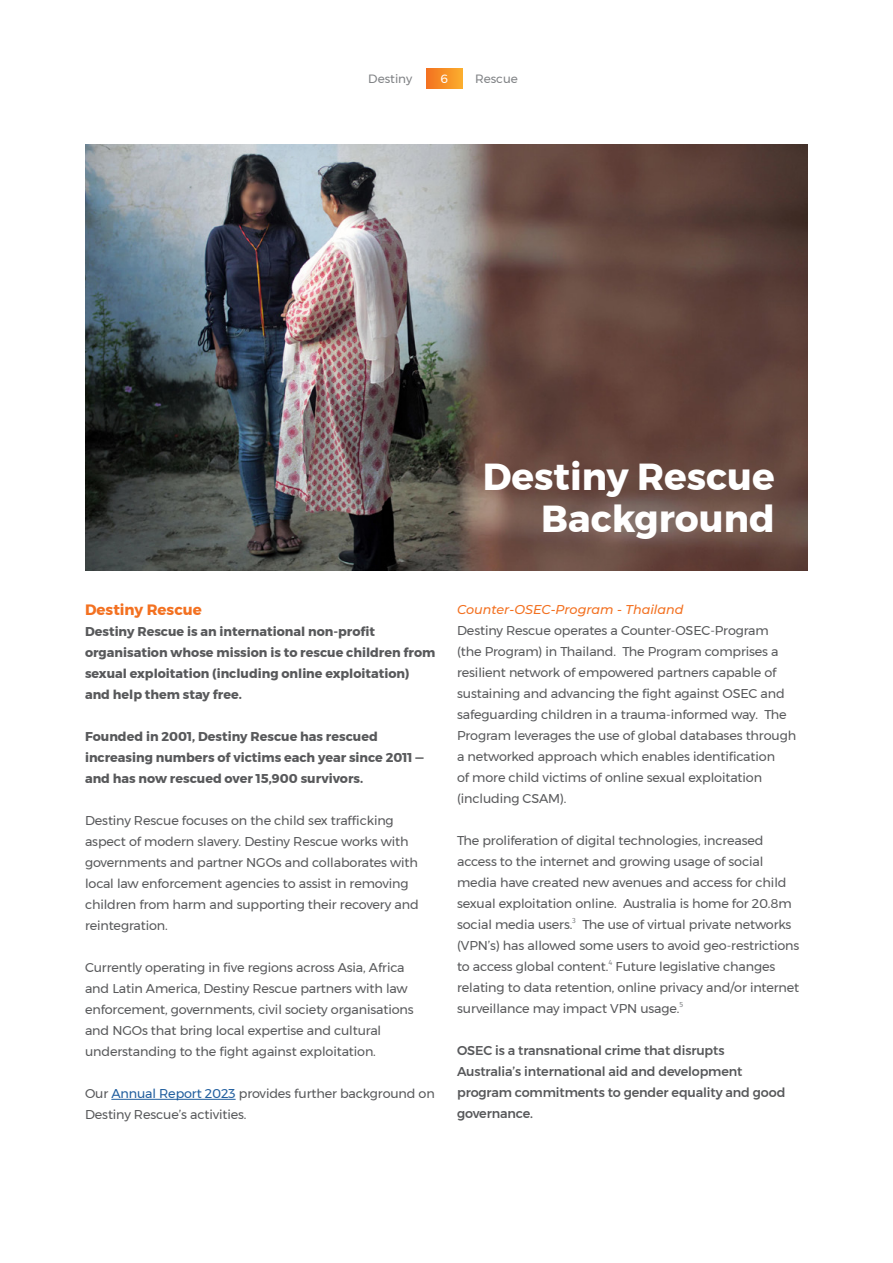
<style>
.page{position:relative;width:893px;height:1263px;background:#fff}
.page>*{position:absolute;margin:0;border:0;box-sizing:border-box;transform-origin:0 0}
.t1{font:700 37.5px/42px "Montserrat";color:#fff;text-align:right}
.t2{font:700 15px "Montserrat";color:#f37121}
.t3{font:12.75px/21px "Montserrat";letter-spacing:-.01em;color:#58595b}
.t4{font:700 12.75px/21px "Montserrat";color:#58595b}
.t5{font:500 12.75px/21px "Montserrat";letter-spacing:-.01em;color:#58595b}
.t6{font:italic 500 12.75px "Montserrat";color:#f37121}
.t7{font:12px "Montserrat";color:#808285}
.t8{font:12px "Montserrat";color:#fff}
.t9{font:7.5px "Fira Sans";color:#808285}
.s1{color:#215e9e}
</style>
<div class="page">
<img style="left:85px;top:145px;width:723px;height:425px">
<hr style="left:111px;top:1099px;width:125px;height:1px;background:#215e9e">
<div style="left:426px;top:69px;width:36px;height:20px;background:linear-gradient(to right,#f37120,#fbab2d)"></div>
<p class="t7" style="left:368px;top:70px;width:45px">Destiny</p>
<p class="t8" style="left:440px;top:70px;width:9px">6</p>
<p class="t7" style="left:475px;top:70px;width:44px">Rescue</p>
<h1 class="t1" style="left:483px;top:456px;width:293px">Destiny Rescue<br>Background</h1>
<p class="t2" style="left:85px;top:598px;width:118px">Destiny Rescue</p>
<p class="t4" style="left:85px;top:621px;width:352px">Destiny Rescue is an international non-profit organisation whose mission is to rescue children from sexual exploitation (including online exploitation) and help them stay free.</p>
<p class="t4" style="left:85px;top:726px;width:340px">Founded in 2001, Destiny Rescue has rescued increasing numbers of victims each year since 2011 — and has now rescued over 15,900 survivors.</p>
<p class="t3" style="left:85px;top:810px;width:335px">Destiny Rescue focuses on the child sex trafficking aspect of modern slavery. Destiny Rescue works with governments and partner NGOs and collaborates with local law enforcement agencies to assist in removing children from harm and supporting their recovery and reintegration.</p>
<p class="t3" style="left:85px;top:957px;width:330px">Currently operating in five regions across Asia, Africa and Latin America, Destiny Rescue partners with law enforcement, governments, civil society organisations and NGOs that bring local expertise and cultural understanding to the fight against exploitation.</p>
<p class="t3" style="left:85px;top:1083px;width:351px">Our <span class="s1">Annual Report 2023</span> provides further background on<br>Destiny Rescue’s activities.</p>
<p class="t6" style="left:457px;top:600px;width:228px">Counter-OSEC-Program - Thailand</p>
<p class="t3" style="left:457px;top:619px;width:340px">Destiny Rescue operates a Counter-OSEC-Program (the Program) in Thailand. The Program comprises a resilient network of empowered partners capable of sustaining and advancing the fight against OSEC and safeguarding children in a trauma-informed way. The Program leverages the use of global databases through a networked approach which enables identification<br>of more child victims of online sexual exploitation (including CSAM).</p>
<p class="t3" style="left:457px;top:829px;width:336px">The proliferation of digital technologies, increased access to the internet and growing usage of social media have created new avenues and access for child sexual exploitation online. Australia is home for 20.8m social media users.</p>
<p class="t9" style="left:572px;top:914px;width:5px">3</p>
<p class="t3" style="left:457px;top:913px;width:344px;text-indent:125px">The use of virtual private networks (VPN’s) has allowed some users to avoid geo-restrictions to access global content.</p>
<p class="t9" style="left:608px;top:956px;width:5px">4</p>
<p class="t3" style="left:457px;top:955px;width:344px;text-indent:158px">Future legislative changes relating to data retention, online privacy and/or internet surveillance may impact VPN usage.</p>
<p class="t9" style="left:679px;top:998px;width:5px">5</p>
<p class="t5" style="left:457px;top:1040px;width:330px">OSEC is a transnational crime that disrupts Australia’s international aid and development program commitments to gender equality and good governance.</p>
</div>
